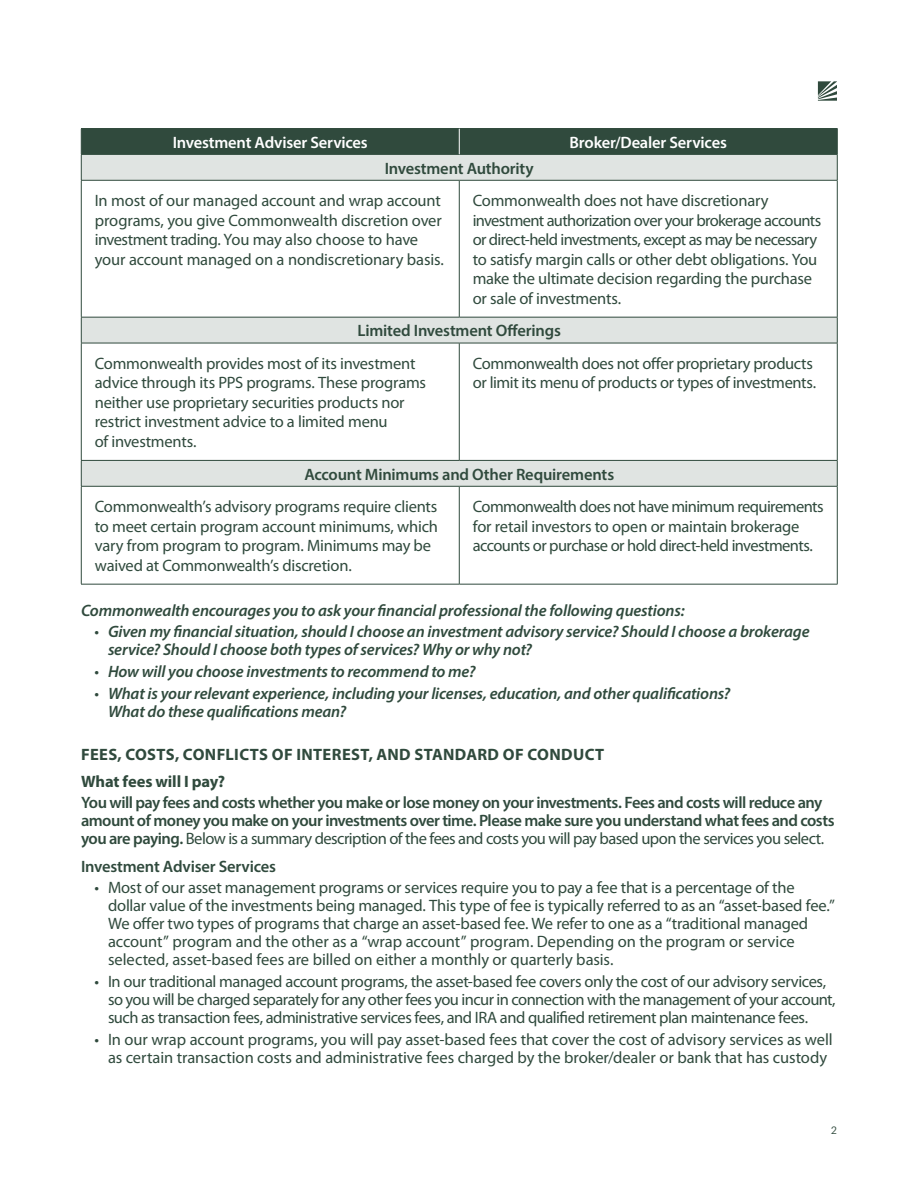
<style>
.page{position:relative;width:918px;height:1188px;background:#fff}
.page>*{position:absolute;margin:0;border:0;box-sizing:border-box;transform-origin:0 0}
.Cell_text{font:16.5px/19.5px "Myriad Pro";letter-spacing:-.015em;color:#304a3d}
.Subhead_secondary{font:italic 600 16.5px/18px "Myriad Pro";letter-spacing:-.01em;color:#304a3d}
.Body{font:600 16.5px/18px "Myriad Pro";letter-spacing:-.03em;color:#304a3d}
.Cell_text-2{font:16.5px/19.5px "Myriad Pro";letter-spacing:-.035em;color:#304a3d}
.Table_subhead{font:600 16.5px "Myriad Pro";letter-spacing:-.015em;color:#304a3d}
.Subhead{font:700 16.5px "Myriad Pro";letter-spacing:.02em;color:#304a3d}
.Table_subhead_white{font:600 16.5px "Myriad Pro";letter-spacing:-.01em;color:#fff}
.Subhead_tertiary{font:600 16.5px "Myriad Pro";letter-spacing:-.01em;color:#304a3d}
.Subhead_secondary_af{font:700 16.5px "Myriad Pro";letter-spacing:-.01em;color:#304a3d}
.t1{font:10.5px "Graphik";color:#304a3d}
.s1{font-weight:400;font-style:normal}
.s2{font-weight:400}
</style>
<div class="page">
<svg style="left:818px;top:81px;width:19px;height:19px"></svg>
<svg style="left:82px;top:181px;width:755px;height:305px"></svg>
<hr style="left:81px;top:180px;width:378px;height:1px;background:#304a3d">
<hr style="left:459px;top:180px;width:379px;height:1px;background:#304a3d">
<hr style="left:81px;top:317px;width:378px;height:1px;background:#304a3d">
<hr style="left:459px;top:317px;width:379px;height:1px;background:#304a3d">
<hr style="left:81px;top:343px;width:378px;height:1px;background:#304a3d">
<hr style="left:459px;top:343px;width:379px;height:1px;background:#304a3d">
<hr style="left:81px;top:460px;width:378px;height:1px;background:#304a3d">
<hr style="left:459px;top:460px;width:379px;height:1px;background:#304a3d">
<hr style="left:81px;top:486px;width:378px;height:1px;background:#304a3d">
<hr style="left:459px;top:486px;width:379px;height:1px;background:#304a3d">
<hr style="left:81px;top:128px;width:378px;height:1px;background:#304a3d">
<hr style="left:459px;top:128px;width:379px;height:1px;background:#304a3d">
<hr style="left:81px;top:584px;width:378px;height:1px;background:#304a3d">
<hr style="left:459px;top:584px;width:379px;height:1px;background:#304a3d">
<svg style="left:81px;top:129px;width:757px;height:51px;background:#85958d"></svg>
<hr style="left:81px;top:181px;width:1px;height:136px;background:#304a3d">
<hr style="left:459px;top:181px;width:1px;height:136px;background:#304a3d">
<hr style="left:837px;top:181px;width:1px;height:136px;background:#304a3d">
<svg style="left:81px;top:317px;width:1px;height:26px"></svg>
<svg style="left:837px;top:317px;width:1px;height:26px"></svg>
<hr style="left:81px;top:343px;width:1px;height:117px;background:#304a3d">
<hr style="left:459px;top:343px;width:1px;height:117px;background:#304a3d">
<hr style="left:837px;top:343px;width:1px;height:117px;background:#304a3d">
<svg style="left:81px;top:461px;width:1px;height:25px"></svg>
<svg style="left:837px;top:461px;width:1px;height:25px"></svg>
<hr style="left:81px;top:487px;width:1px;height:97px;background:#304a3d">
<hr style="left:459px;top:487px;width:1px;height:97px;background:#304a3d">
<hr style="left:837px;top:487px;width:1px;height:97px;background:#304a3d">
<p class="Table_subhead_white" style="left:173px;top:132px;width:197px">Investment Adviser Services</p>
<p class="Table_subhead_white" style="left:570px;top:132px;width:159px">Broker/Dealer Services</p>
<p class="Table_subhead" style="left:385px;top:157px;width:150px">Investment Authority</p>
<p class="Cell_text" style="left:95px;top:191px;width:351px">In most of our managed account and wrap account programs, you give Commonwealth discretion over investment trading. You may also choose to have your account managed on a nondiscretionary basis.</p>
<p class="Cell_text" style="left:473px;top:191px;width:350px">Commonwealth does not have discretionary investment authorization over your brokerage accounts or direct-held investments, except as may be necessary to satisfy margin calls or other debt obligations. You make the ultimate decision regarding the purchase or sale of investments.</p>
<p class="Table_subhead" style="left:358px;top:320px;width:205px">Limited Investment Offerings</p>
<p class="Cell_text" style="left:95px;top:353px;width:333px">Commonwealth provides most of its investment advice through its PPS programs. These programs neither use proprietary securities products nor restrict investment advice to a limited menu<br>of investments.</p>
<p class="Cell_text" style="left:473px;top:353px;width:345px">Commonwealth does not offer proprietary products or limit its menu of products or types of investments.</p>
<p class="Table_subhead" style="left:304px;top:463px;width:311px">Account Minimums and Other Requirements</p>
<p class="Cell_text" style="left:95px;top:497px;width:345px">Commonwealth’s advisory programs require clients to meet certain program account minimums, which vary from program to program. Minimums may be waived at Commonwealth’s discretion.</p>
<p class="Cell_text-2" style="left:473px;top:497px;width:353px">Commonwealth does not have minimum requirements for retail investors to open or maintain brokerage accounts or purchase or hold direct-held investments.</p>
<p class="Subhead_secondary" style="left:81px;top:601px;width:605px">Commonwealth encourages you to ask your financial professional the following questions:</p>
<p class="Subhead_secondary" style="left:108px;top:622px;width:703px;text-indent:-14px"><span class="s1">•</span> Given my financial situation, should I choose an investment advisory service? Should I choose a brokerage service? Should I choose both types of services? Why or why not?</p>
<p class="Subhead_secondary" style="left:94px;top:662px;width:383px"><span class="s1">•</span> How will you choose investments to recommend to me?</p>
<p class="Subhead_secondary" style="left:108px;top:684px;width:624px;text-indent:-14px"><span class="s1">•</span> What is your relevant experience, including your licenses, education, and other qualifications?<br>What do these qualifications mean?</p>
<p class="Subhead" style="left:81px;top:744px;width:525px">FEES, COSTS, CONFLICTS OF INTEREST, AND STANDARD OF CONDUCT</p>
<p class="Subhead_secondary_af" style="left:81px;top:771px;width:146px">What fees will I pay?</p>
<p class="Body" style="left:81px;top:793px;width:755px">You will pay fees and costs whether you make or lose money on your investments. Fees and costs will reduce any amount of money you make on your investments over time. Please make sure you understand what fees and costs you are paying. <span class="s2">Below is a summary description of the fees and costs you will pay based upon the services you select.</span></p>
<p class="Subhead_tertiary" style="left:81px;top:856px;width:197px">Investment Adviser Services</p>
<p class="Cell_text" style="left:108px;top:878px;width:729px;line-height:18px;text-indent:-14px">• Most of our asset management programs or services require you to pay a fee that is a percentage of the dollar value of the investments being managed. This type of fee is typically referred to as an “asset-based fee.” We offer two types of programs that charge an asset-based fee. We refer to one as a “traditional managed account” program and the other as a “wrap account” program. Depending on the program or service selected, asset-based fees are billed on either a monthly or quarterly basis.</p>
<p class="Cell_text" style="left:108px;top:972px;width:729px;line-height:18px;text-indent:-14px">• In our traditional managed account programs, the asset-based fee covers only the cost of our advisory services, so you will be charged separately for any other fees you incur in connection with the management of your account, such as transaction fees, administrative services fees, and IRA and qualified retirement plan maintenance fees.</p>
<p class="Cell_text" style="left:94px;top:1030px;width:740px;line-height:18px;text-align:center">• In our wrap account programs, you will pay asset-based fees that cover the cost of advisory services as well as certain transaction costs and administrative fees charged by the broker/dealer or bank that has custody</p>
<p class="t1" style="left:831px;top:1122px;width:7px">2</p>
</div>
